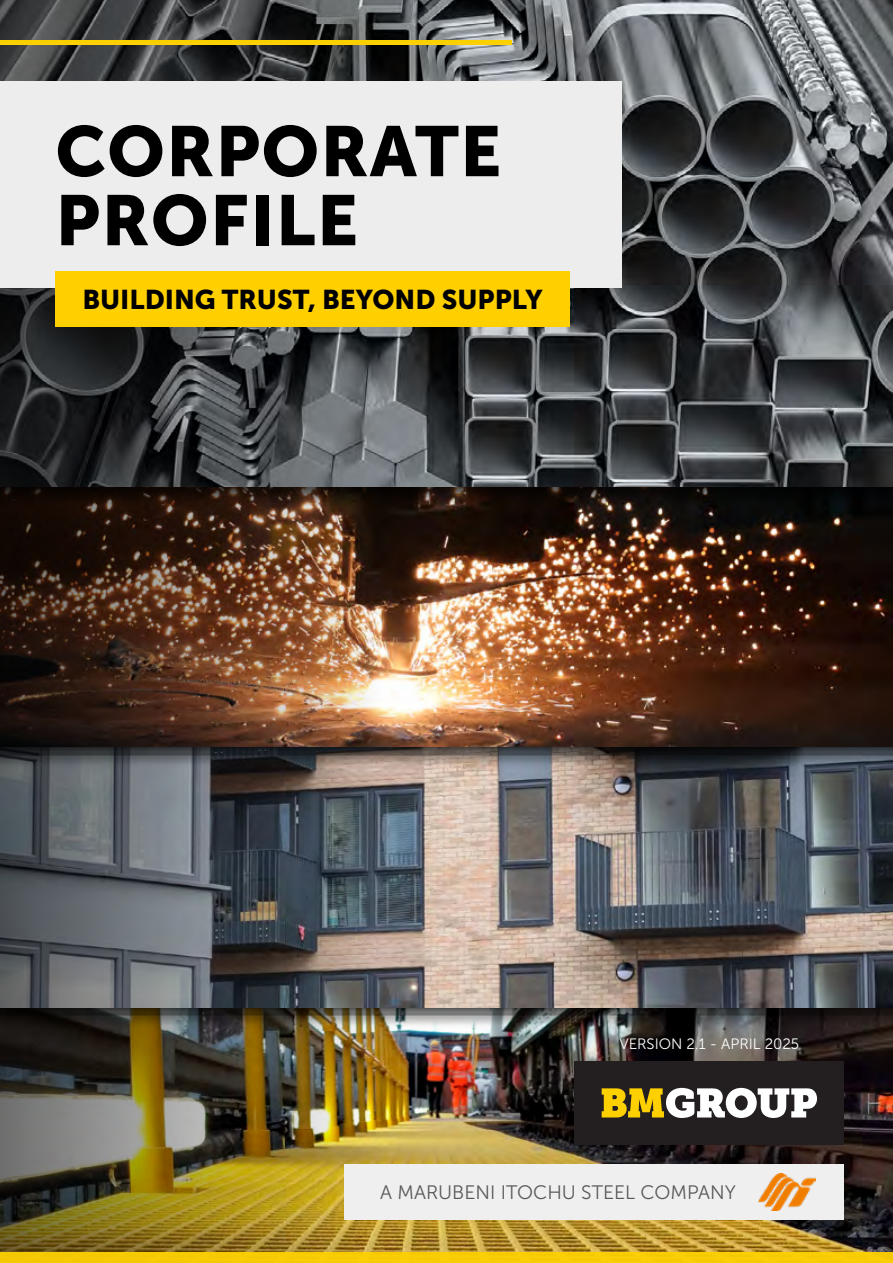
<style>
.page{position:relative;width:893px;height:1263px;background:#fff}
.page>*{position:absolute;margin:0;border:0;box-sizing:border-box;transform-origin:0 0}
.t1{font:70.5px/69px "Museo Sans 900";letter-spacing:.02em;color:#000}
.t2{font:27px "Museo Sans 900";color:#000}
.t3{font:19.5px "Museo Sans 300";color:#595957}
.t4{font:15px "Museo Sans 300";color:#fff}
</style>
<div class="page">
<img style="left:594px;top:1029px;width:299px;height:223px">
<div style="left:0;top:742px;width:893px;height:287px;background:#000;opacity:.75"></div>
<div style="left:0;top:482px;width:893px;height:287px;background:#000;opacity:.75"></div>
<div style="left:0;top:0;width:893px;height:509px;background:#000;opacity:.75"></div>
<img style="left:0;top:0;width:594px;height:1252px">
<div style="left:0;top:81px;width:622px;height:207px;background:#ededed"></div>
<div style="left:0;top:1252px;width:893px;height:11px;background:#fdd103"></div>
<div style="left:575px;top:1061px;width:269px;height:83px;background:#231f20"></div>
<svg style="left:602px;top:1088px;width:215px;height:30px"></svg>
<div style="left:0;top:40px;width:512px;height:5px;background:#ffd000"></div>
<div style="left:344px;top:1164px;width:500px;height:56px;background:#efefef"></div>
<img style="left:758px;top:1173px;width:57px;height:38px">
<div style="left:55px;top:271px;width:515px;height:55px;background:#ffd000"></div>
<h1 class="t1" style="left:55px;top:117px;width:448px">CORPORATE<br>PROFILE</h1>
<h2 class="t2" style="left:82px;top:284px;width:462px">BUILDING TRUST, BEYOND SUPPLY</h2>
<p class="t4" style="left:619px;top:1036px;width:181px">VERSION 2.1 - APRIL 2025</p>
<p class="t3" style="left:380px;top:1182px;width:357px">A MARUBENI ITOCHU STEEL COMPANY</p>
</div>
